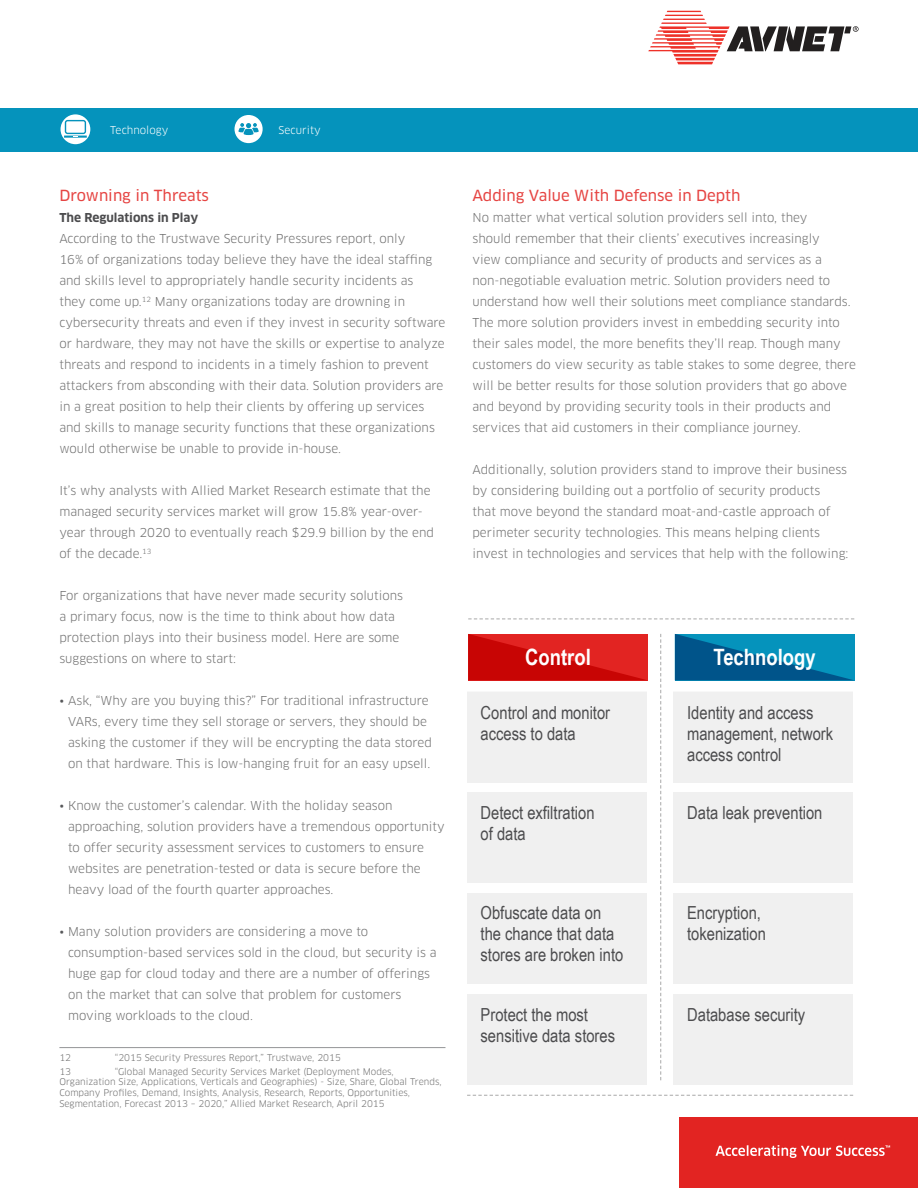
<style>
.page{position:relative;width:918px;height:1188px;background:#fff}
.page>*{position:absolute;margin:0;border:0;box-sizing:border-box;transform-origin:0 0}
.t1{font:700 22.5px "Arial Narrow";color:#fff}
.t2{font:18px/21px "Arial Narrow";color:#4c4c4e}
.t3{font:15px "Clan OT News";color:#e64543}
.t4{font:12px/21px "Clan OT";color:#707070}
.t5{font:700 12px "Clan OT";color:#4c4c4e}
.t6{font:10.5px "Clan OT";color:#fff}
.t7{font:9px/10.8px "Clan OT";color:#707070}
.s1{color:#57585a}
</style>
<div class="page">
<hr style="left:59px;top:1047px;width:387px;height:1px;background:#939597">
<div style="left:0;top:109px;width:918px;height:43px;background:#0593bc"></div>
<svg style="left:648px;top:11px;width:211px;height:53px"></svg>
<svg style="left:61px;top:114px;width:29px;height:30px"></svg>
<svg style="left:235px;top:115px;width:28px;height:28px"></svg>
<div style="left:679px;top:1118px;width:239px;height:70px;background:#e22422"></div>
<svg style="left:716px;top:1145px;width:174px;height:13px"></svg>
<div style="left:467px;top:691px;width:180px;height:91px;background:#f0f0f0"></div>
<div style="left:674px;top:691px;width:179px;height:91px;background:#f0f0f0"></div>
<div style="left:467px;top:693px;width:180px;height:90px;background:#f0f0f0"></div>
<div style="left:467px;top:793px;width:180px;height:90px;background:#f0f0f0"></div>
<div style="left:467px;top:893px;width:180px;height:90px;background:#f0f0f0"></div>
<div style="left:467px;top:994px;width:180px;height:91px;background:#f0f0f0"></div>
<div style="left:674px;top:693px;width:179px;height:90px;background:#f0f0f0"></div>
<div style="left:674px;top:793px;width:179px;height:90px;background:#f0f0f0"></div>
<div style="left:674px;top:893px;width:179px;height:90px;background:#f0f0f0"></div>
<div style="left:674px;top:994px;width:179px;height:91px;background:#f0f0f0"></div>
<svg style="left:468px;top:618px;width:386px;height:1px"></svg>
<svg style="left:467px;top:1095px;width:386px;height:1px"></svg>
<svg style="left:660px;top:634px;width:1px;height:446px"></svg>
<svg style="left:468px;top:634px;width:180px;height:46px;background:#d51413"></svg>
<svg style="left:675px;top:634px;width:179px;height:46px;background:#0273a3"></svg>
<p class="t6" style="left:110px;top:125px;width:60px">Technology</p>
<p class="t6" style="left:279px;top:125px;width:44px">Security</p>
<p class="t3" style="left:59px;top:189px;width:151px">Drowning in Threats</p>
<p class="t5" style="left:59px;top:212px;width:140px">The Regulations in Play</p>
<p class="t4" style="left:59px;top:228px;width:388px">According to the Trustwave Security Pressures report, only<br>16% of organizations today believe they have the ideal staffing and skills level to appropriately handle security incidents as<br>they come up.<sup>12</sup> Many organizations today are drowning in cybersecurity threats and even if they invest in security software or hardware, they may not have the skills or expertise to analyze threats and respond to incidents in a timely fashion to prevent attackers from absconding with their data. Solution providers are in a great position to help their clients by offering up services and skills to manage security functions that these organizations would otherwise be unable to provide in-house.</p>
<p class="t4" style="left:59px;top:480px;width:376px">It’s why analysts with Allied Market Research estimate that the managed security services market will grow 15.8% year-over&shy;year through 2020 to eventually reach $29.9 billion by the end of the decade.<sup>13</sup></p>
<p class="t4" style="left:59px;top:585px;width:345px">For organizations that have never made security solutions a primary focus, now is the time to think about how data protection plays into their business model. Here are some suggestions on where to start:</p>
<p class="t4" style="left:68px;top:690px;width:365px;text-indent:-9px"><span class="s1">•</span> Ask, “Why are you buying this?” For traditional infrastructure VARs, every time they sell storage or servers, they should be asking the customer if they will be encrypting the data stored on that hardware. This is low-hanging fruit for an easy upsell.</p>
<p class="t4" style="left:68px;top:795px;width:378px;text-indent:-9px"><span class="s1">•</span> Know the customer’s calendar. With the holiday season approaching, solution providers have a tremendous opportunity to offer security assessment services to customers to ensure websites are penetration-tested or data is secure before the heavy load of the fourth quarter approaches.</p>
<p class="t4" style="left:68px;top:921px;width:370px;text-indent:-9px"><span class="s1">•</span> Many solution providers are considering a move to consumption-based services sold in the cloud, but security is a huge gap for cloud today and there are a number of offerings on the market that can solve that problem for customers moving workloads to the cloud.</p>
<p class="t7" style="left:59px;top:1053px;width:13px">12</p>
<p class="t7" style="left:115px;top:1053px;width:228px">“2015 Security Pressures Report,” Trustwave, 2015</p>
<p class="t7" style="left:59px;top:1066px;width:13px">13</p>
<p class="t7" style="left:59px;top:1066px;width:384px;text-indent:56px">“Global Managed Security Services Market (Deployment Modes, Organization Size, Applications, Verticals and Geographies) - Size, Share, Global Trends, Company Profiles, Demand, Insights, Analysis, Research, Reports, Opportunities, Segmentation, Forecast 2013 – 2020,” Allied Market Research, April 2015</p>
<p class="t3" style="left:472px;top:189px;width:269px">Adding Value With Defense in Depth</p>
<p class="t4" style="left:472px;top:207px;width:385px">No matter what vertical solution providers sell into, they<br>should remember that their clients’ executives increasingly<br>view compliance and security of products and services as a non-negotiable evaluation metric. Solution providers need to understand how well their solutions meet compliance standards.<br>The more solution providers invest in embedding security into their sales model, the more benefits they’ll reap. Though many customers do view security as table stakes to some degree, there will be better results for those solution providers that go above and beyond by providing security tools in their products and services that aid customers in their compliance journey.</p>
<p class="t4" style="left:472px;top:459px;width:377px">Additionally, solution providers stand to improve their business by considering building out a portfolio of security products<br>that move beyond the standard moat-and-castle approach of perimeter security technologies. This means helping clients invest in technologies and services that help with the following:</p>
<h1 class="t1" style="left:525px;top:649px;width:67px">Control</h1>
<h1 class="t1" style="left:713px;top:649px;width:104px">Technology</h1>
<h2 class="t2" style="left:481px;top:704px;width:131px">Control and monitor access to data</h2>
<h2 class="t2" style="left:687px;top:704px;width:148px">Identity and access management, network access control</h2>
<h2 class="t2" style="left:481px;top:802px;width:116px">Detect exfiltration of data</h2>
<h2 class="t2" style="left:687px;top:804px;width:137px">Data leak prevention</h2>
<h2 class="t2" style="left:481px;top:904px;width:144px">Obfuscate data on the chance that data stores are broken into</h2>
<h2 class="t2" style="left:687px;top:904px;width:80px">Encryption, tokenization</h2>
<h2 class="t2" style="left:481px;top:1006px;width:136px">Protect the most sensitive data stores</h2>
<h2 class="t2" style="left:687px;top:1006px;width:120px">Database security</h2>
</div>
